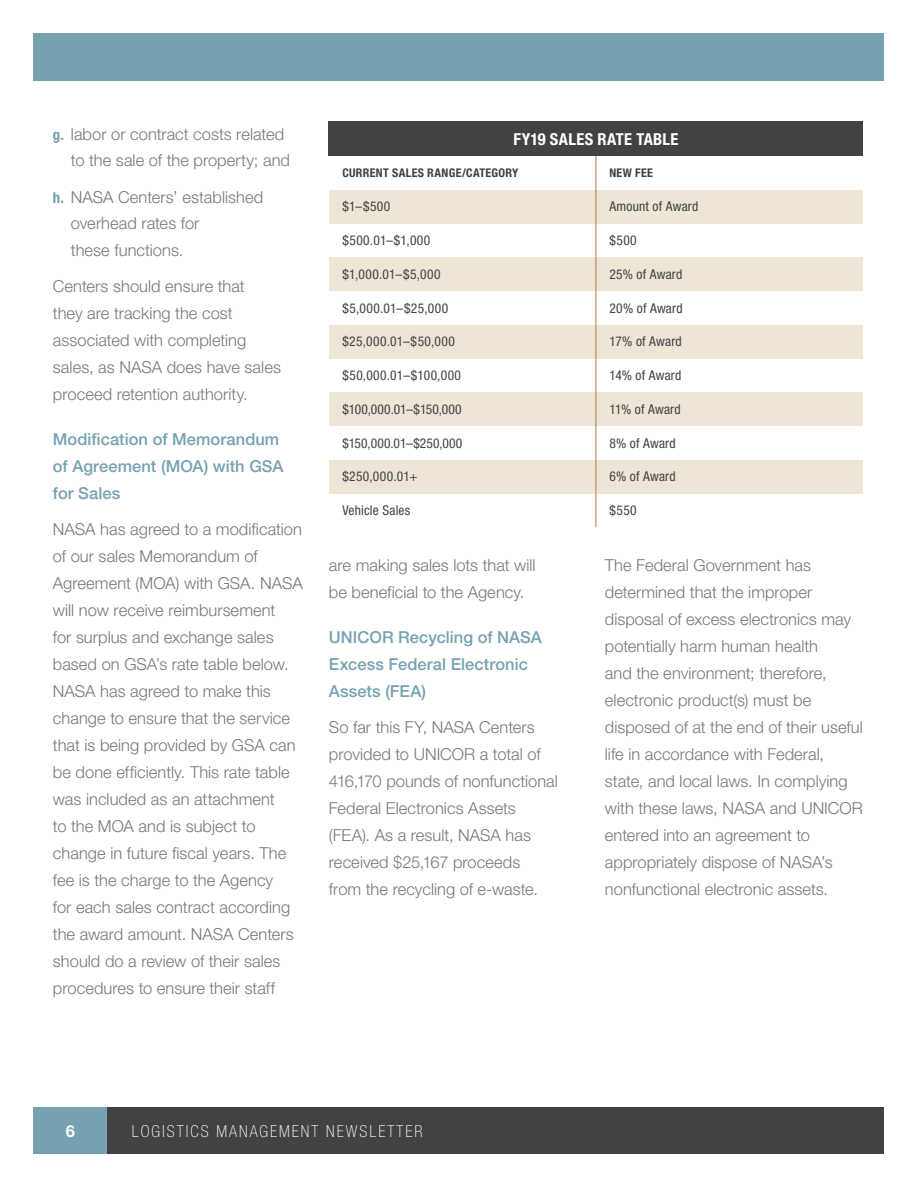
<style>
.page{position:relative;width:918px;height:1188px;background:#fff}
.page>*{position:absolute;margin:0;border:0;box-sizing:border-box;transform-origin:0 0}
.BODY_TEXT{font:300 16.5px/27px "Helvetica Neue LT Std";color:#76787b}
.H2_2{font:500 16.5px/27px "Helvetica Neue LT Std";letter-spacing:.005em;color:#76a1b1}
.t1{font:100 condensed 16.5px "Helvetica Neue LT Std";letter-spacing:.12em;color:#fff}
.t2{font:700 condensed 16.5px "Helvetica Neue LT Std";letter-spacing:.015em;color:#fff}
.t3{font:700 16.5px "Helvetica Neue LT Std";color:#fff}
.t4{font:condensed 13.5px "Helvetica Neue LT Std";letter-spacing:.015em;color:#404341}
.t5{font:condensed 13.5px "Helvetica Neue LT Std";letter-spacing:.035em;color:#404341}
.t6{font:700 condensed 12px "Helvetica Neue LT Std";letter-spacing:.025em;color:#404341}
.s1{font-weight:700;font-stretch:condensed;font-size:15px;color:#76a1b1}
</style>
<div class="page">
<div style="left:34px;top:34px;width:850px;height:47px;background:#76a1b1"></div>
<div style="left:34px;top:1108px;width:850px;height:46px;background:#404341"></div>
<div style="left:34px;top:1108px;width:73px;height:46px;background:#76a1b1"></div>
<div style="left:329px;top:122px;width:534px;height:34px;background:#404341"></div>
<div style="left:329px;top:190px;width:267px;height:34px;background:#efe5d7"></div>
<div style="left:596px;top:190px;width:267px;height:34px;background:#efe5d7"></div>
<div style="left:329px;top:257px;width:267px;height:34px;background:#efe5d7"></div>
<div style="left:596px;top:257px;width:267px;height:34px;background:#efe5d7"></div>
<div style="left:329px;top:325px;width:267px;height:33px;background:#efe5d7"></div>
<div style="left:596px;top:325px;width:267px;height:33px;background:#efe5d7"></div>
<div style="left:329px;top:392px;width:267px;height:34px;background:#efe5d7"></div>
<div style="left:596px;top:392px;width:267px;height:34px;background:#efe5d7"></div>
<div style="left:329px;top:460px;width:267px;height:34px;background:#efe5d7"></div>
<div style="left:596px;top:460px;width:267px;height:34px;background:#efe5d7"></div>
<hr style="left:596px;top:156px;width:1px;height:34px;background:#ac7842">
<hr style="left:596px;top:190px;width:1px;height:34px;background:#ac7842">
<hr style="left:596px;top:224px;width:1px;height:33px;background:#ac7842">
<hr style="left:596px;top:257px;width:1px;height:34px;background:#ac7842">
<hr style="left:596px;top:291px;width:1px;height:34px;background:#ac7842">
<hr style="left:596px;top:325px;width:1px;height:33px;background:#ac7842">
<hr style="left:596px;top:358px;width:1px;height:34px;background:#ac7842">
<hr style="left:596px;top:392px;width:1px;height:34px;background:#ac7842">
<hr style="left:596px;top:426px;width:1px;height:34px;background:#ac7842">
<hr style="left:596px;top:460px;width:1px;height:34px;background:#ac7842">
<hr style="left:596px;top:494px;width:1px;height:33px;background:#ac7842">
<p class="BODY_TEXT" style="left:71px;top:120px;width:221px;text-indent:-18px"><span class="s1">g.</span> labor or contract costs related to the sale of the property; and</p>
<p class="BODY_TEXT" style="left:71px;top:183px;width:194px;text-indent:-18px"><span class="s1">h.</span> NASA Centers’ established overhead rates for<br>these functions.</p>
<p class="BODY_TEXT" style="left:53px;top:273px;width:230px">Centers should ensure that<br>they are tracking the cost associated with completing sales, as NASA does have sales proceed retention authority.</p>
<h2 class="H2_2" style="left:53px;top:426px;width:232px">Modification of Memorandum of Agreement (MOA) with GSA for Sales</h2>
<p class="BODY_TEXT" style="left:53px;top:516px;width:251px">NASA has agreed to a modification of our sales Memorandum of<br>Agreement (MOA) with GSA. NASA will now receive reimbursement<br>for surplus and exchange sales based on GSA’s rate table below.<br>NASA has agreed to make this change to ensure that the service that is being provided by GSA can be done efficiently. This rate table was included as an attachment<br>to the MOA and is subject to change in future fiscal years. The fee is the charge to the Agency<br>for each sales contract according the award amount. NASA Centers should do a review of their sales procedures to ensure their staff</p>
<p class="t2" style="left:513px;top:129px;width:166px">FY19 SALES RATE TABLE</p>
<p class="t6" style="left:342px;top:166px;width:178px">CURRENT SALES RANGE/CATEGORY</p>
<p class="t6" style="left:609px;top:166px;width:45px">NEW FEE</p>
<p class="t4" style="left:342px;top:199px;width:49px">$1–$500</p>
<p class="t4" style="left:609px;top:199px;width:91px">Amount of Award</p>
<p class="t4" style="left:342px;top:233px;width:90px">$500.01–$1,000</p>
<p class="t4" style="left:609px;top:233px;width:29px">$500</p>
<p class="t4" style="left:342px;top:266px;width:100px">$1,000.01–$5,000</p>
<p class="t4" style="left:609px;top:266px;width:74px">25% of Award</p>
<p class="t5" style="left:342px;top:300px;width:107px">$5,000.01–$25,000</p>
<p class="t4" style="left:609px;top:300px;width:75px">20% of Award</p>
<p class="t5" style="left:342px;top:334px;width:114px">$25,000.01–$50,000</p>
<p class="t4" style="left:609px;top:334px;width:74px">17% of Award</p>
<p class="t5" style="left:342px;top:368px;width:120px">$50,000.01–$100,000</p>
<p class="t4" style="left:609px;top:368px;width:74px">14% of Award</p>
<p class="t4" style="left:342px;top:401px;width:121px">$100,000.01–$150,000</p>
<p class="t4" style="left:609px;top:401px;width:73px">11% of Award</p>
<p class="t4" style="left:342px;top:435px;width:122px">$150,000.01–$250,000</p>
<p class="t4" style="left:609px;top:435px;width:68px">8% of Award</p>
<p class="t4" style="left:342px;top:469px;width:77px">$250,000.01+</p>
<p class="t4" style="left:609px;top:469px;width:68px">6% of Award</p>
<p class="t4" style="left:342px;top:503px;width:69px">Vehicle Sales</p>
<p class="t4" style="left:609px;top:503px;width:29px">$550</p>
<p class="BODY_TEXT" style="left:329px;top:552px;width:208px">are making sales lots that will be beneficial to the Agency.</p>
<h2 class="H2_2" style="left:329px;top:624px;width:215px">UNICOR Recycling of NASA<br>Excess Federal Electronic<br>Assets (FEA)</h2>
<p class="BODY_TEXT" style="left:329px;top:714px;width:231px">So far this FY, NASA Centers provided to UNICOR a total of<br>416,170 pounds of nonfunctional<br>Federal Electronics Assets (FEA). As a result, NASA has received $25,167 proceeds<br>from the recycling of e-waste.</p>
<p class="BODY_TEXT" style="left:605px;top:552px;width:260px">The Federal Government has determined that the improper disposal of excess electronics may potentially harm human health<br>and the environment; therefore, electronic product(s) must be disposed of at the end of their useful life in accordance with Federal, state, and local laws. In complying with these laws, NASA and UNICOR entered into an agreement to appropriately dispose of NASA’s nonfunctional electronic assets.</p>
<p class="t3" style="left:66px;top:1121px;width:11px">6</p>
<p class="t1" style="left:132px;top:1122px;width:292px">LOGISTICS MANAGEMENT NEWSL ETTER</p>
</div>
